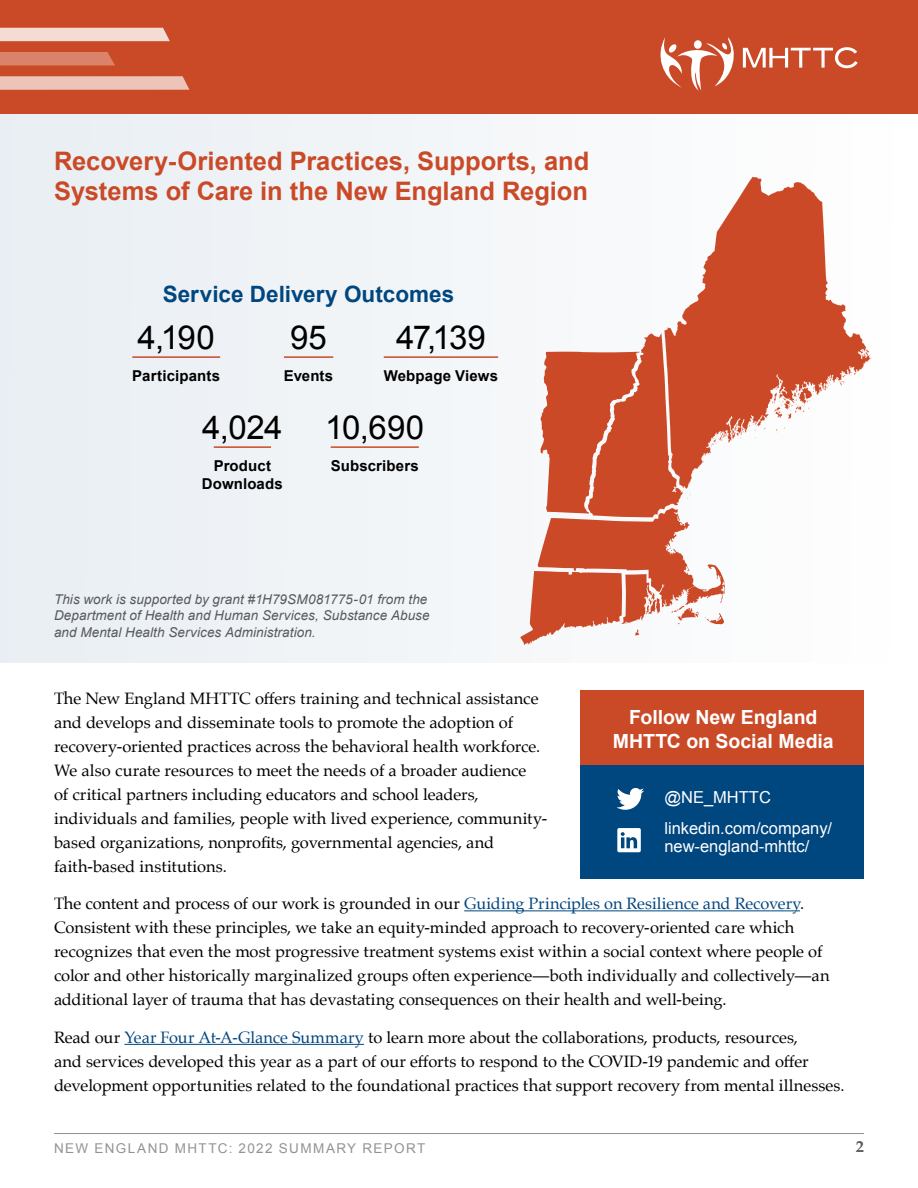
<style>
.page{position:relative;width:918px;height:1188px;background:#fff}
.page>*{position:absolute;margin:0;border:0;box-sizing:border-box;transform-origin:0 0}
.h3_no_line{font:33px "Arial";letter-spacing:-.01em;color:#000}
.t1{font:700 25.5px/30px "Arial";color:#ca4a28}
.t2{font:700 22.5px "Arial";color:#00467f}
.t3{font:700 19.5px/24px "Arial";color:#fff;text-align:center}
.t4{font:16.5px/24px "Palatino";letter-spacing:-.005em;color:#000}
.t5{font:16.5px/18px "Arial";color:#fff}
.t6{font:700 16.5px "Palatino";color:#58595b}
.h3_line_separator{font:700 15px/18px "Arial";letter-spacing:.01em;color:#000;text-align:center}
.Infographic_Text{font:italic 13.5px/16.5px "Arial";letter-spacing:.005em;color:#58595b}
.t7{font:13.5px "Arial";letter-spacing:.105em;color:#919396}
.s1{color:#00467f}
</style>
<div class="page">
<div style="left:0;top:113px;width:918px;height:550px;background:linear-gradient(to right,#e8eef3,#fffffe)"></div>
<div style="left:580px;top:691px;width:284px;height:188px;background:#00467f"></div>
<div style="left:580px;top:691px;width:284px;height:74px;background:#ca4a28"></div>
<svg style="left:617px;top:788px;width:27px;height:22px"></svg>
<svg style="left:617px;top:828px;width:24px;height:24px"></svg>
<hr style="left:464px;top:910px;width:336px;height:1px;background:#00467f">
<hr style="left:124px;top:1044px;width:240px;height:1px;background:#00467f">
<svg style="left:520px;top:333px;width:205px;height:312px"></svg>
<svg style="left:664px;top:177px;width:208px;height:312px;fill:#cc4928"></svg>
<hr style="left:132px;top:356px;width:88px;height:2px;background:#ca4a28">
<hr style="left:284px;top:356px;width:49px;height:2px;background:#ca4a28">
<hr style="left:384px;top:356px;width:114px;height:2px;background:#ca4a28">
<hr style="left:214px;top:446px;width:57px;height:2px;background:#ca4a28">
<hr style="left:331px;top:446px;width:88px;height:2px;background:#ca4a28">
<hr style="left:54px;top:1133px;width:810px;height:1px;background:#919396">
<div style="left:0;top:0;width:918px;height:114px;background:#ca4a28"></div>
<svg style="left:661px;top:37px;width:197px;height:54px"></svg>
<div style="left:0;top:28px;width:170px;height:13px;background:#f4dcd5"></div>
<svg style="left:0;top:52px;width:115px;height:13px"></svg>
<svg style="left:0;top:76px;width:190px;height:14px"></svg>
<h1 class="t1" style="left:54px;top:147px;width:537px">Recovery-Oriented Practices, Supports, and<br>Systems of Care in the New England Region</h1>
<h3 class="t2" style="left:163px;top:279px;width:293px">Service Delivery Outcomes</h3>
<p class="h3_no_line" style="left:138px;top:316px;width:79px">4,190</p>
<p class="h3_line_separator" style="left:132px;top:367px;width:89px">Participants</p>
<p class="h3_no_line" style="left:290px;top:316px;width:38px">95</p>
<p class="h3_line_separator" style="left:284px;top:367px;width:51px">Events</p>
<p class="h3_no_line" style="left:396px;top:316px;width:91px">47,139</p>
<p class="h3_line_separator" style="left:384px;top:367px;width:116px">Webpage Views</p>
<p class="h3_no_line" style="left:202px;top:406px;width:82px">4,024</p>
<p class="h3_line_separator" style="left:202px;top:457px;width:82px">Product<br>Downloads</p>
<p class="h3_no_line" style="left:325px;top:406px;width:100px">10,690</p>
<p class="h3_line_separator" style="left:331px;top:457px;width:90px">Subscribers</p>
<p class="Infographic_Text" style="left:54px;top:591px;width:377px">This work is supported by grant #1H79SM081775-01 from the<br>Department of Health and Human Services, Substance Abuse and Mental Health Services Administration.</p>
<p class="t4" style="left:54px;top:686px;width:495px">The New England MHTTC offers training and technical assistance and develops and disseminate tools to promote the adoption of recovery-oriented practices across the behavioral health workforce.<br>We also curate resources to meet the needs of a broader audience<br>of critical partners including educators and school leaders, individuals and families, people with lived experience, community&shy;based organizations, nonprofits, governmental agencies, and faith-based institutions.</p>
<p class="t4" style="left:54px;top:891px;width:777px">The content and process of our work is grounded in our <span class="s1">Guiding Principles on Resilience and Recovery</span>.<br>Consistent with these principles, we take an equity-minded approach to recovery-oriented care which recognizes that even the most progressive treatment systems exist within a social context where people of color and other historically marginalized groups often experience—both individually and collectively—an additional layer of trauma that has devastating consequences on their health and well-being.</p>
<p class="t4" style="left:54px;top:1025px;width:792px">Read our <span class="s1">Year Four At-A-Glance Summary</span> to learn more about the collaborations, products, resources,<br>and services developed this year as a part of our efforts to respond to the COVID-19 pandemic and offer development opportunities related to the foundational practices that support recovery from mental illnesses.</p>
<p class="t3" style="left:613px;top:706px;width:223px">Follow New England<br>MHTTC on Social Media</p>
<h2 class="t5" style="left:664px;top:788px;width:108px">@NE_MHTTC</h2>
<h2 class="t5" style="left:664px;top:820px;width:169px">linkedin.com/company/ new-england-mhttc/</h2>
<p class="t7" style="left:54px;top:1139px;width:373px">NEW ENGLAND MHTTC: 2022 SUMMARY REPORT</p>
<p class="t6" style="left:856px;top:1132px;width:10px">2</p>
</div>
